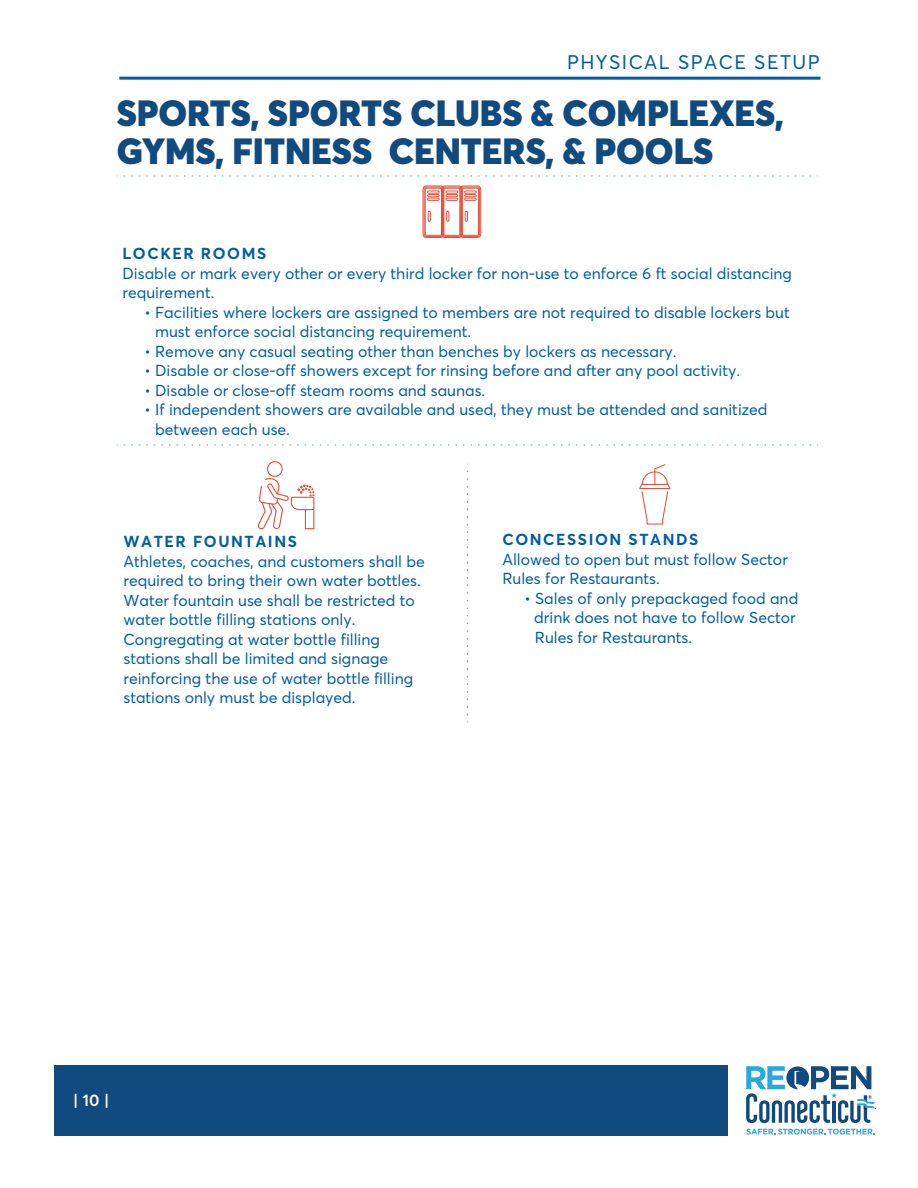
<style>
.page{position:relative;width:918px;height:1188px;background:#fff}
.page>*{position:absolute;margin:0;border:0;box-sizing:border-box;transform-origin:0 0}
.t1{font:900 36px/37.8px "Averta PE";color:#114a7f}
.t2{font:19.5px "Averta PE";letter-spacing:.075em;color:#015da7}
.t3{font:600 16.5px "Averta PE";color:#fff}
.t4{font:15.75px/19.5px "Averta PE";color:#015da7}
.t5{font:700 15.75px "Averta PE";letter-spacing:.1em;color:#015da7}
</style>
<div class="page">
<div style="left:54px;top:1066px;width:673px;height:70px;background:#114a7f"></div>
<svg style="left:746px;top:1129px;width:129px;height:6px"></svg>
<svg style="left:746px;top:1066px;width:129px;height:57px"></svg>
<svg style="left:467px;top:464px;width:1px;height:251px"></svg>
<hr style="left:119px;top:77px;width:701px;height:3px;background:#015da7">
<svg style="left:124px;top:175px;width:694px;height:2px"></svg>
<svg style="left:124px;top:444px;width:694px;height:2px"></svg>
<svg style="left:422px;top:185px;width:59px;height:53px"></svg>
<svg style="left:258px;top:461px;width:57px;height:68px"></svg>
<svg style="left:639px;top:464px;width:32px;height:61px"></svg>
<p class="t2" style="left:567px;top:49px;width:254px">PHYSICAL SPACE SETUP</p>
<h1 class="t1" style="left:117px;top:92px;width:669px">SPORTS, SPORTS CLUBS &amp; COMPLEXES,<br>GYMS, FITNESS CENTERS, &amp; POOLS</h1>
<p class="t5" style="left:122px;top:242px;width:145px">LOCKER ROOMS</p>
<p class="t4" style="left:122px;top:263px;width:671px">Disable or mark every other or every third locker for non-use to enforce 6 ft social distancing requirement.</p>
<p class="t4" style="left:155px;top:302px;width:636px;text-indent:-11px">• Facilities where lockers are assigned to members are not required to disable lockers but must enforce social distancing requirement.</p>
<p class="t4" style="left:145px;top:341px;width:534px">• Remove any casual seating other than benches by lockers as necessary.</p>
<p class="t4" style="left:145px;top:360px;width:597px">• Disable or close-off showers except for rinsing before and after any pool activity.</p>
<p class="t4" style="left:145px;top:380px;width:342px">• Disable or close-off steam rooms and saunas.</p>
<p class="t4" style="left:155px;top:399px;width:614px;text-indent:-11px">• If independent showers are available and used, they must be attended and sanitized between each use.</p>
<p class="t5" style="left:123px;top:531px;width:175px">WATER FOUNTAINS</p>
<p class="t4" style="left:123px;top:551px;width:303px">Athletes, coaches, and customers shall be required to bring their own water bottles.<br>Water fountain use shall be restricted to water bottle filling stations only.<br>Congregating at water bottle filling stations shall be limited and signage reinforcing the use of water bottle filling stations only must be displayed.</p>
<p class="t5" style="left:502px;top:529px;width:197px">CONCESSION STANDS</p>
<p class="t4" style="left:502px;top:549px;width:287px">Allowed to open but must follow Sector<br>Rules for Restaurants.</p>
<p class="t4" style="left:534px;top:588px;width:266px;text-indent:-10px">• Sales of only prepackaged food and drink does not have to follow Sector<br>Rules for Restaurants.</p>
<p class="t3" style="left:73px;top:1088px;width:38px">| 10 |</p>
</div>
